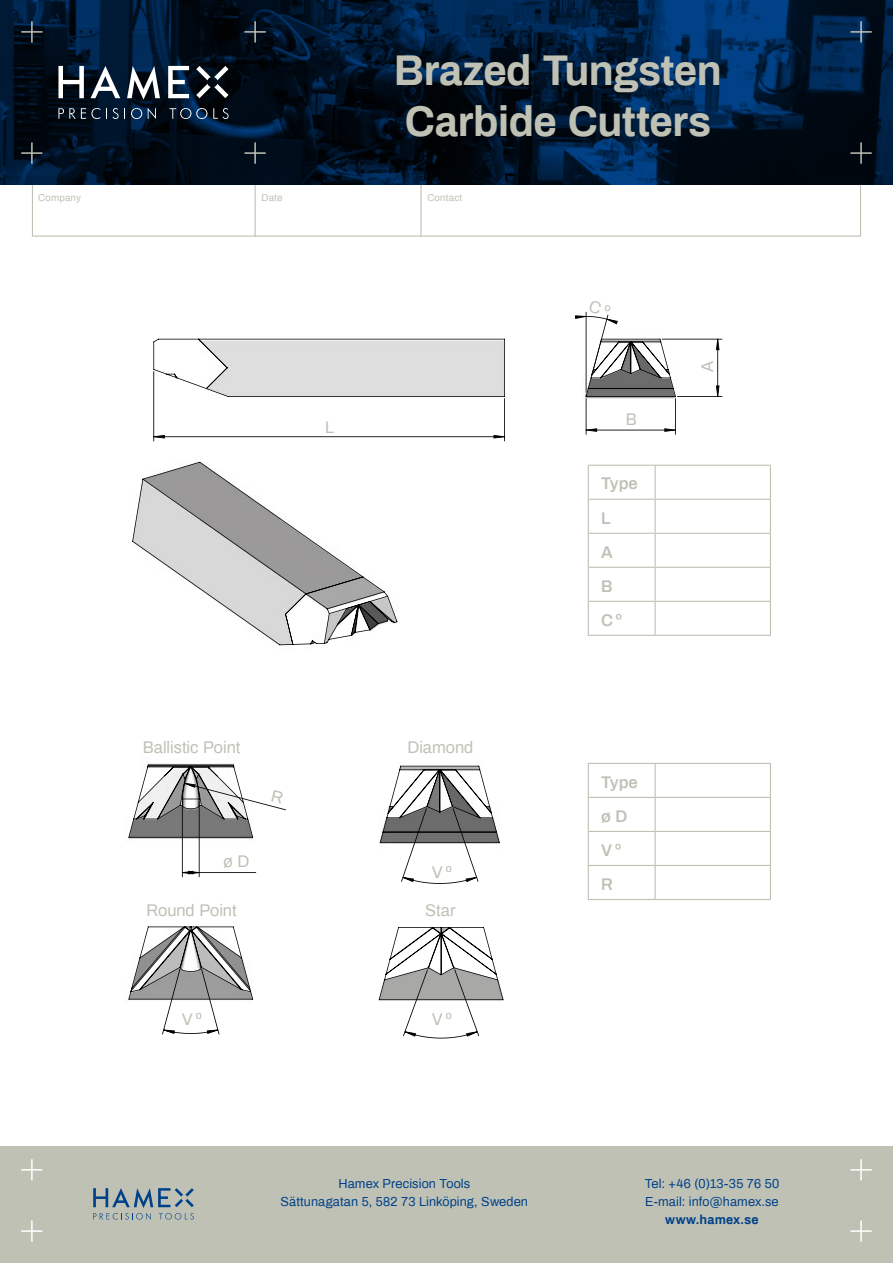
<style>
.page{position:relative;width:893px;height:1263px;background:#fff}
.page>*{position:absolute;margin:0;border:0;box-sizing:border-box;transform-origin:0 0}
.t1{font:700 42px/51px "Archivo";letter-spacing:-.02em;color:#c0c1b5}
.t2{font:16.5px "Archivo";color:#c0c1b5}
.t3{font:600 16.5px/34px "Archivo";color:#c0c1b5}
.t4{font:12.75px/18px "Archivo";letter-spacing:.01em;color:#004289;text-align:center}
.t5{font:700 12.75px "Archivo";letter-spacing:.015em;color:#004289}
.t6{font:9.75px "Archivo";letter-spacing:.02em;color:#c0c1b5}
</style>
<div class="page">
<div style="left:32px;top:176px;width:829px;height:61px;border:1px solid #c0c1b5"></div>
<hr style="left:255px;top:176px;width:1px;height:61px;background:#c0c1b5">
<hr style="left:420px;top:176px;width:2px;height:61px;background:#c0c1b5">
<svg style="left:0;top:0;width:893px;height:185px;background:#00162f"></svg>
<hr style="left:254px;top:21px;width:2px;height:22px;background:#c0c1b5">
<hr style="left:244px;top:31px;width:22px;height:2px;background:#c0c1b5">
<hr style="left:254px;top:142px;width:2px;height:22px;background:#c0c1b5">
<hr style="left:244px;top:152px;width:22px;height:2px;background:#c0c1b5">
<hr style="left:860px;top:21px;width:2px;height:22px;background:#c0c1b5">
<hr style="left:850px;top:31px;width:22px;height:2px;background:#c0c1b5">
<hr style="left:860px;top:142px;width:2px;height:22px;background:#c0c1b5">
<hr style="left:850px;top:152px;width:22px;height:2px;background:#c0c1b5">
<hr style="left:31px;top:21px;width:2px;height:22px;background:#c0c1b5">
<hr style="left:21px;top:31px;width:22px;height:2px;background:#c0c1b5">
<hr style="left:31px;top:142px;width:2px;height:22px;background:#c0c1b5">
<hr style="left:21px;top:152px;width:22px;height:2px;background:#c0c1b5">
<hr style="left:588px;top:763px;width:67px;height:1px;background:#c0c1b5">
<hr style="left:588px;top:764px;width:1px;height:33px;background:#c0c1b5">
<hr style="left:655px;top:763px;width:116px;height:1px;background:#c0c1b5">
<hr style="left:655px;top:764px;width:1px;height:33px;background:#c0c1b5">
<hr style="left:770px;top:764px;width:1px;height:33px;background:#c0c1b5">
<hr style="left:588px;top:797px;width:67px;height:1px;background:#c0c1b5">
<hr style="left:588px;top:798px;width:1px;height:33px;background:#c0c1b5">
<hr style="left:655px;top:797px;width:116px;height:1px;background:#c0c1b5">
<hr style="left:655px;top:798px;width:1px;height:33px;background:#c0c1b5">
<hr style="left:770px;top:798px;width:1px;height:33px;background:#c0c1b5">
<hr style="left:588px;top:831px;width:67px;height:1px;background:#c0c1b5">
<hr style="left:588px;top:832px;width:1px;height:33px;background:#c0c1b5">
<hr style="left:655px;top:831px;width:116px;height:1px;background:#c0c1b5">
<hr style="left:655px;top:832px;width:1px;height:33px;background:#c0c1b5">
<hr style="left:770px;top:832px;width:1px;height:33px;background:#c0c1b5">
<hr style="left:588px;top:865px;width:67px;height:1px;background:#c0c1b5">
<hr style="left:588px;top:866px;width:1px;height:33px;background:#c0c1b5">
<hr style="left:655px;top:865px;width:116px;height:1px;background:#c0c1b5">
<hr style="left:655px;top:866px;width:1px;height:33px;background:#c0c1b5">
<hr style="left:770px;top:866px;width:1px;height:33px;background:#c0c1b5">
<hr style="left:588px;top:899px;width:67px;height:1px;background:#c0c1b5">
<hr style="left:655px;top:899px;width:116px;height:1px;background:#c0c1b5">
<img style="left:585px;top:338px;width:160px;height:127px">
<svg style="left:154px;top:428px;width:521px;height:1px"></svg>
<hr style="left:586px;top:398px;width:1px;height:37px;background:#010202">
<hr style="left:675px;top:398px;width:1px;height:37px;background:#010202">
<hr style="left:153px;top:371px;width:1px;height:70px;background:#010202">
<hr style="left:504px;top:398px;width:1px;height:43px;background:#010202">
<hr style="left:677px;top:396px;width:45px;height:1px;background:#010202">
<hr style="left:662px;top:339px;width:60px;height:1px;background:#010202">
<svg style="left:154px;top:429px;width:521px;height:217px"></svg>
<svg style="left:716px;top:339px;width:3px;height:58px"></svg>
<svg style="left:132px;top:462px;width:265px;height:183px"></svg>
<svg style="left:153px;top:339px;width:352px;height:58px"></svg>
<hr style="left:182px;top:801px;width:1px;height:76px;background:#010202">
<hr style="left:199px;top:801px;width:1px;height:76px;background:#010202">
<svg style="left:128px;top:926px;width:125px;height:108px"></svg>
<svg style="left:379px;top:765px;width:122px;height:119px"></svg>
<hr style="left:588px;top:465px;width:67px;height:1px;background:#c0c1b5">
<hr style="left:588px;top:466px;width:1px;height:33px;background:#c0c1b5">
<hr style="left:655px;top:465px;width:116px;height:1px;background:#c0c1b5">
<hr style="left:655px;top:466px;width:1px;height:33px;background:#c0c1b5">
<hr style="left:770px;top:466px;width:1px;height:33px;background:#c0c1b5">
<hr style="left:588px;top:499px;width:67px;height:1px;background:#c0c1b5">
<hr style="left:588px;top:500px;width:1px;height:33px;background:#c0c1b5">
<hr style="left:655px;top:499px;width:116px;height:1px;background:#c0c1b5">
<hr style="left:655px;top:500px;width:1px;height:33px;background:#c0c1b5">
<hr style="left:770px;top:500px;width:1px;height:33px;background:#c0c1b5">
<hr style="left:588px;top:533px;width:67px;height:1px;background:#c0c1b5">
<hr style="left:588px;top:534px;width:1px;height:33px;background:#c0c1b5">
<hr style="left:655px;top:533px;width:116px;height:1px;background:#c0c1b5">
<hr style="left:655px;top:534px;width:1px;height:33px;background:#c0c1b5">
<hr style="left:770px;top:534px;width:1px;height:33px;background:#c0c1b5">
<hr style="left:588px;top:567px;width:67px;height:1px;background:#c0c1b5">
<hr style="left:588px;top:568px;width:1px;height:33px;background:#c0c1b5">
<hr style="left:655px;top:567px;width:116px;height:1px;background:#c0c1b5">
<hr style="left:655px;top:568px;width:1px;height:33px;background:#c0c1b5">
<hr style="left:770px;top:568px;width:1px;height:33px;background:#c0c1b5">
<hr style="left:588px;top:601px;width:67px;height:1px;background:#c0c1b5">
<hr style="left:588px;top:602px;width:1px;height:33px;background:#c0c1b5">
<hr style="left:655px;top:601px;width:116px;height:1px;background:#c0c1b5">
<hr style="left:655px;top:602px;width:1px;height:33px;background:#c0c1b5">
<hr style="left:770px;top:602px;width:1px;height:33px;background:#c0c1b5">
<hr style="left:588px;top:635px;width:67px;height:1px;background:#c0c1b5">
<hr style="left:655px;top:635px;width:116px;height:1px;background:#c0c1b5">
<svg style="left:379px;top:927px;width:124px;height:111px"></svg>
<div style="left:0;top:1146px;width:893px;height:117px;background:#c0c1b5"></div>
<hr style="left:860px;top:1220px;width:2px;height:22px;background:#fff">
<hr style="left:850px;top:1230px;width:22px;height:2px;background:#fff">
<hr style="left:860px;top:1159px;width:2px;height:21px;background:#fff">
<svg style="left:850px;top:1169px;width:22px;height:1px"></svg>
<hr style="left:31px;top:1159px;width:2px;height:21px;background:#fff">
<svg style="left:21px;top:1169px;width:22px;height:1px"></svg>
<hr style="left:31px;top:1220px;width:2px;height:22px;background:#fff">
<hr style="left:21px;top:1230px;width:22px;height:2px;background:#fff">
<svg style="left:58px;top:66px;width:26px;height:32px"></svg>
<svg style="left:168px;top:66px;width:21px;height:32px"></svg>
<svg style="left:127px;top:66px;width:33px;height:34px"></svg>
<svg style="left:91px;top:66px;width:29px;height:32px"></svg>
<svg style="left:196px;top:66px;width:33px;height:32px"></svg>
<svg style="left:58px;top:108px;width:42px;height:11px"></svg>
<svg style="left:113px;top:108px;width:12px;height:11px"></svg>
<svg style="left:131px;top:108px;width:11px;height:11px"></svg>
<svg style="left:148px;top:108px;width:8px;height:11px"></svg>
<svg style="left:169px;top:108px;width:38px;height:11px"></svg>
<svg style="left:213px;top:108px;width:16px;height:11px"></svg>
<svg style="left:93px;top:1188px;width:101px;height:31px"></svg>
<svg style="left:575px;top:311px;width:101px;height:86px"></svg>
<svg style="left:128px;top:763px;width:158px;height:111px"></svg>
<h1 class="t1" style="left:394px;top:44px;width:330px">Brazed Tungsten<br>Carbide Cutters</h1>
<p class="t6" style="left:38px;top:190px;width:44px">Company</p>
<p class="t6" style="left:261px;top:190px;width:23px">Date</p>
<p class="t6" style="left:427px;top:190px;width:36px">Contact</p>
<p class="t2" style="left:325px;top:415px;width:11px">L</p>
<p class="t2" style="left:143px;top:735px;width:99px">Ballistic Point</p>
<p class="t2" style="left:224px;top:849px;width:27px">ø D</p>
<p class="t2" style="left:147px;top:898px;width:92px">Round Point</p>
<p class="t2" style="left:182px;top:1008px;width:21px">V o</p>
<p class="t2" style="left:407px;top:735px;width:67px">Diamond</p>
<p class="t2" style="left:432px;top:860px;width:21px">V o</p>
<p class="t2" style="left:425px;top:898px;width:32px">Star</p>
<p class="t2" style="left:432px;top:1008px;width:21px">V o</p>
<p class="t2" style="left:626px;top:408px;width:13px">B</p>
<p class="t3" style="left:601px;top:466px;width:38px">Type<br>L<br>A<br>B<br>C o</p>
<p class="t3" style="left:601px;top:764px;width:38px">Type ø D<br>V o<br>R</p>
<p class="t2" style="left:695px;top:372px;width:13px;rotate:-90deg">A</p>
<p class="t4" style="left:281px;top:1174px;width:249px">Hamex Precision Tools<br>Sättunagatan 5, 582 73 Linköping, Sweden</p>
<p class="t4" style="left:645px;top:1174px;width:136px;text-align:left">Tel: +46 (0)13-35 76 50<br>E-mail: info@hamex.se</p>
<p class="t5" style="left:665px;top:1210px;width:95px">www.hamex.se</p>
</div>
